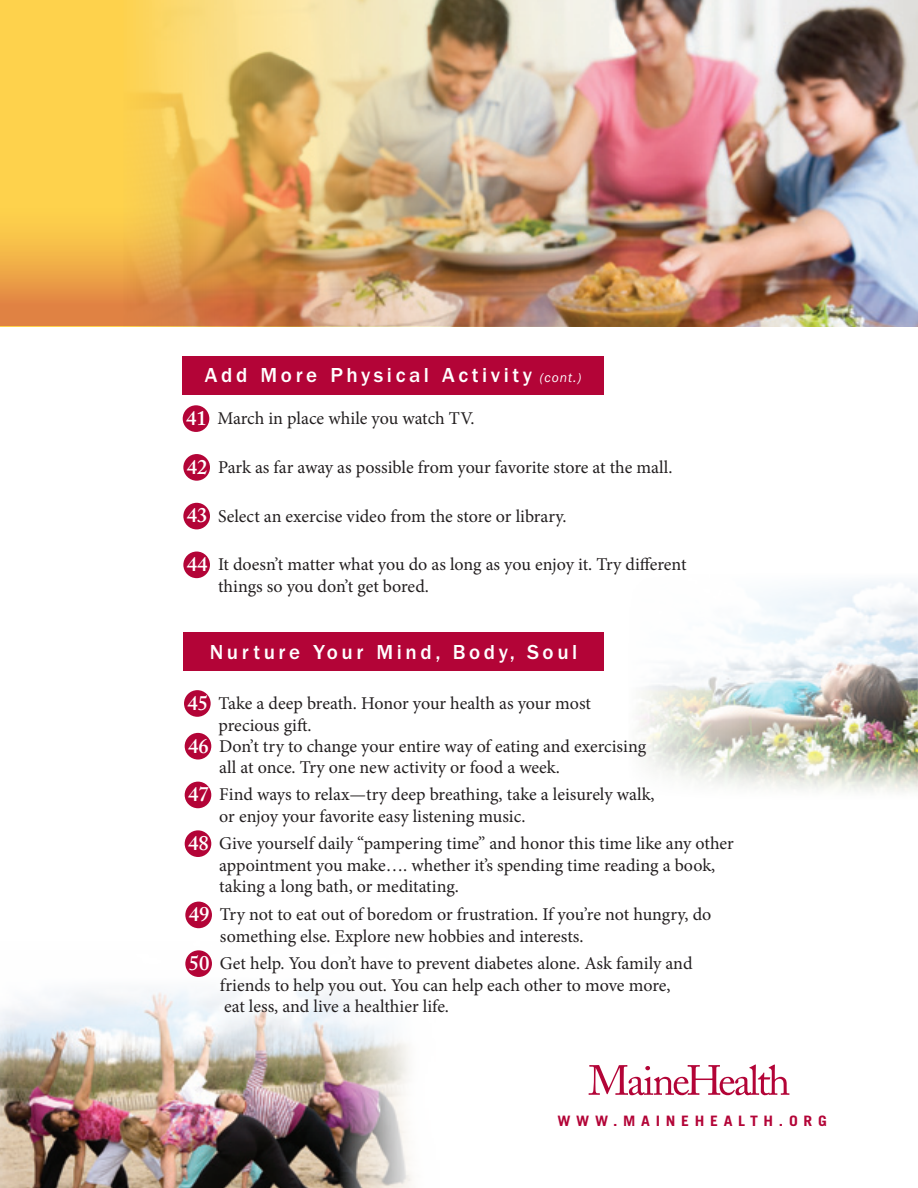
<style>
.page{position:relative;width:918px;height:1188px;background:#fff}
.page>*{position:absolute;margin:0;border:0;box-sizing:border-box;transform-origin:0 0}
.t1{font:500 21px "ITC Franklin Gothic Std";letter-spacing:.17em;color:#fff}
.t2{font:18px/21.6px "Minion Pro";letter-spacing:-.005em;color:#231f20}
.t3{font:700 14.4px "Trade Gothic";letter-spacing:.36em;color:#b30437;scale:1.1 1}
.s1{font-weight:400;font-style:italic;font-size:13.5px}
.s2{font-family:"Adobe Caslon Pro";font-weight:600;font-size:20.7px;color:#fff}
</style>
<div class="page">
<div style="left:0;top:0;width:918px;height:326px;background:#fed24c"></div>
<svg style="left:0;top:232px;width:123px;height:94px;background:#eba046"></svg>
<img style="left:638px;top:581px;width:280px;height:211px">
<img style="left:0;top:950px;width:412px;height:238px">
<div style="left:183px;top:356px;width:421px;height:38px;background:#b30437"></div>
<div style="left:183px;top:405px;width:26px;height:27px;background:#b30437;border-radius:50%"></div>
<div style="left:183px;top:454px;width:27px;height:27px;background:#b30437;border-radius:50%"></div>
<div style="left:183px;top:503px;width:27px;height:26px;background:#b30437;border-radius:50%"></div>
<div style="left:183px;top:552px;width:27px;height:26px;background:#b30437;border-radius:50%"></div>
<div style="left:184px;top:690px;width:27px;height:27px;background:#b30437;border-radius:50%"></div>
<div style="left:185px;top:733px;width:26px;height:27px;background:#b30437;border-radius:50%"></div>
<div style="left:185px;top:782px;width:26px;height:26px;background:#b30437;border-radius:50%"></div>
<div style="left:185px;top:830px;width:26px;height:27px;background:#b30437;border-radius:50%"></div>
<div style="left:185px;top:902px;width:27px;height:26px;background:#b30437;border-radius:50%"></div>
<div style="left:185px;top:950px;width:27px;height:27px;background:#b30437;border-radius:50%"></div>
<div style="left:183px;top:633px;width:421px;height:38px;background:#b30437"></div>
<svg style="left:589px;top:1065px;width:200px;height:30px"></svg>
<img style="left:123px;top:0;width:795px;height:326px">
<p class="t1" style="left:205px;top:364px;width:378px">Add More Physical Activity <span class="s1">(cont.)</span></p>
<p class="t2" style="left:186px;top:408px;width:290px"><span class="s2">41</span> March in place while you watch TV.</p>
<p class="t2" style="left:187px;top:456px;width:487px"><span class="s2">42</span> Park as far away as possible from your favorite store at the mall.</p>
<p class="t2" style="left:187px;top:505px;width:381px"><span class="s2">43</span> Select an exercise video from the store or library.</p>
<p class="t2" style="left:218px;top:554px;width:470px;text-indent:-31px"><span class="s2">44</span> It doesn’t matter what you do as long as you enjoy it. Try different things so you don’t get bored.</p>
<p class="t1" style="left:210px;top:640px;width:369px">Nurture Your Mind, Body, Soul</p>
<p class="t2" style="left:188px;top:692px;width:405px"><span class="s2">45</span> Take a deep breath. Honor your health as your most</p>
<p class="t2" style="left:219px;top:714px;width:94px">precious gift.</p>
<p class="t2" style="left:188px;top:735px;width:459px"><span class="s2">46</span> Don’t try to change your entire way of eating and exercising</p>
<p class="t2" style="left:219px;top:757px;width:342px">all at once. Try one new activity or food a week.</p>
<p class="t2" style="left:219px;top:784px;width:437px;text-indent:-31px"><span class="s2">47</span> Find ways to relax—try deep breathing, take a leisurely walk, or enjoy your favorite easy listening music.</p>
<p class="t2" style="left:219px;top:833px;width:516px;text-indent:-31px"><span class="s2">48</span> Give yourself daily “pampering time” and honor this time like any other appointment you make…. whether it’s spending time reading a book, taking a long bath, or meditating.</p>
<p class="t2" style="left:220px;top:904px;width:493px;text-indent:-31px"><span class="s2">49</span> Try not to eat out of boredom or frustration. If you’re not hungry, do something else. Explore new hobbies and interests.</p>
<p class="t2" style="left:220px;top:953px;width:474px;text-indent:-31px"><span class="s2">50</span> Get help. You don’t have to prevent diabetes alone. Ask family and friends to help you out. You can help each other to move more, eat less, and live a healthier life.</p>
<p class="t3" style="left:557px;top:1112px;width:246px">WWW.MAINEHEALTH.ORG</p>
</div>
